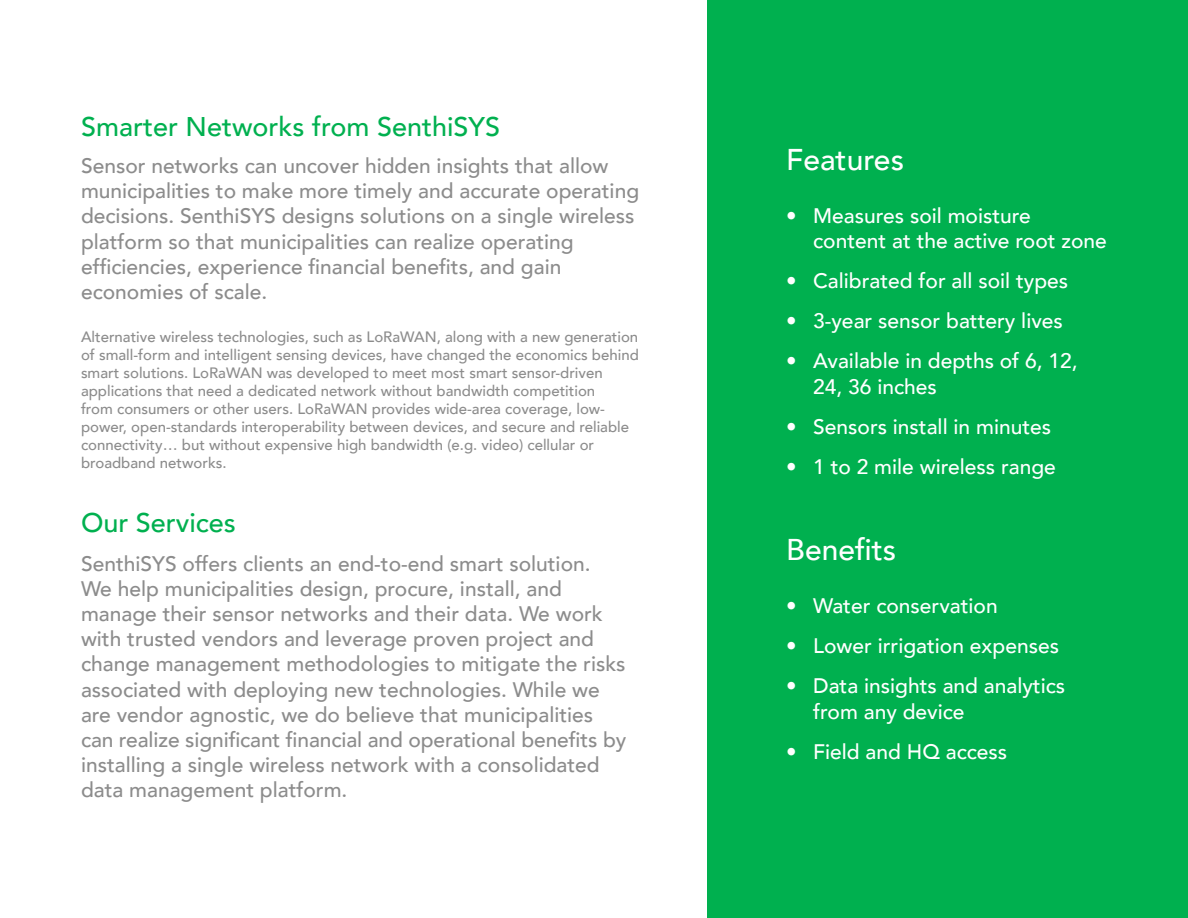
<style>
.page{position:relative;width:1188px;height:918px;background:#fff}
.page>*{position:absolute;margin:0;border:0;box-sizing:border-box;transform-origin:0 0}
.t1{font:500 30px "Avenir";color:#fff}
.t2{font:500 27px "Avenir";color:#00b04f}
.t3{font:500 21px/25.2px "Avenir";color:#8c8c8c}
.t4{font:500 21px/25.2px "Avenir";color:#fff}
.t5{font:500 15px/18px "Avenir";color:#8c8c8c}
</style>
<div class="page">
<div style="left:707px;top:0;width:481px;height:918px;background:#00b04f"></div>
<p class="t2" style="left:81px;top:103px;width:421px">Smarter Networks from SenthiSYS</p>
<p class="t3" style="left:81px;top:152px;width:560px">Sensor networks can uncover hidden insights that allow municipalities to make more timely and accurate operating decisions. SenthiSYS designs solutions on a single wireless platform so that municipalities can realize operating efficiencies, experience financial benefits, and gain economies of scale.</p>
<p class="t5" style="left:81px;top:327px;width:559px">Alternative wireless technologies, such as LoRaWAN, along with a new generation of small-form and intelligent sensing devices, have changed the economics behind smart solutions. LoRaWAN was developed to meet most smart sensor-driven applications that need a dedicated network without bandwidth competition<br>from consumers or other users. LoRaWAN provides wide-area coverage, low&shy;power, open-standards interoperability between devices, and secure and reliable connectivity… but without expensive high bandwidth (e.g. video) cellular or broadband networks.</p>
<p class="t2" style="left:81px;top:499px;width:156px">Our Services</p>
<p class="t3" style="left:81px;top:550px;width:547px">SenthiSYS offers clients an end-to-end smart solution.<br>We help municipalities design, procure, install, and manage their sensor networks and their data. We work with trusted vendors and leverage proven project and change management methodologies to mitigate the risks associated with deploying new technologies. While we are vendor agnostic, we do believe that municipalities can realize significant financial and operational benefits by installing a single wireless network with a consolidated data management platform.</p>
<h1 class="t1" style="left:786px;top:134px;width:119px">Features</h1>
<p class="t4" style="left:813px;top:202px;width:295px;text-indent:-27px">• Measures soil moisture content at the active root zone</p>
<p class="t4" style="left:786px;top:267px;width:284px">• Calibrated for all soil types</p>
<p class="t4" style="left:786px;top:307px;width:278px">• 3-year sensor battery lives</p>
<p class="t4" style="left:813px;top:347px;width:266px;text-indent:-27px">• Available in depths of 6, 12,<br>24, 36 inches</p>
<p class="t4" style="left:786px;top:413px;width:266px">• Sensors install in minutes</p>
<p class="t4" style="left:786px;top:453px;width:271px">• 1 to 2 mile wireless range</p>
<h1 class="t1" style="left:786px;top:524px;width:112px">Benefits</h1>
<p class="t4" style="left:786px;top:592px;width:213px">• Water conservation</p>
<p class="t4" style="left:786px;top:632px;width:274px">• Lower irrigation expenses</p>
<p class="t4" style="left:813px;top:672px;width:253px;text-indent:-27px">• Data insights and analytics from any device</p>
<p class="t4" style="left:786px;top:738px;width:223px">• Field and HQ access</p>
</div>
